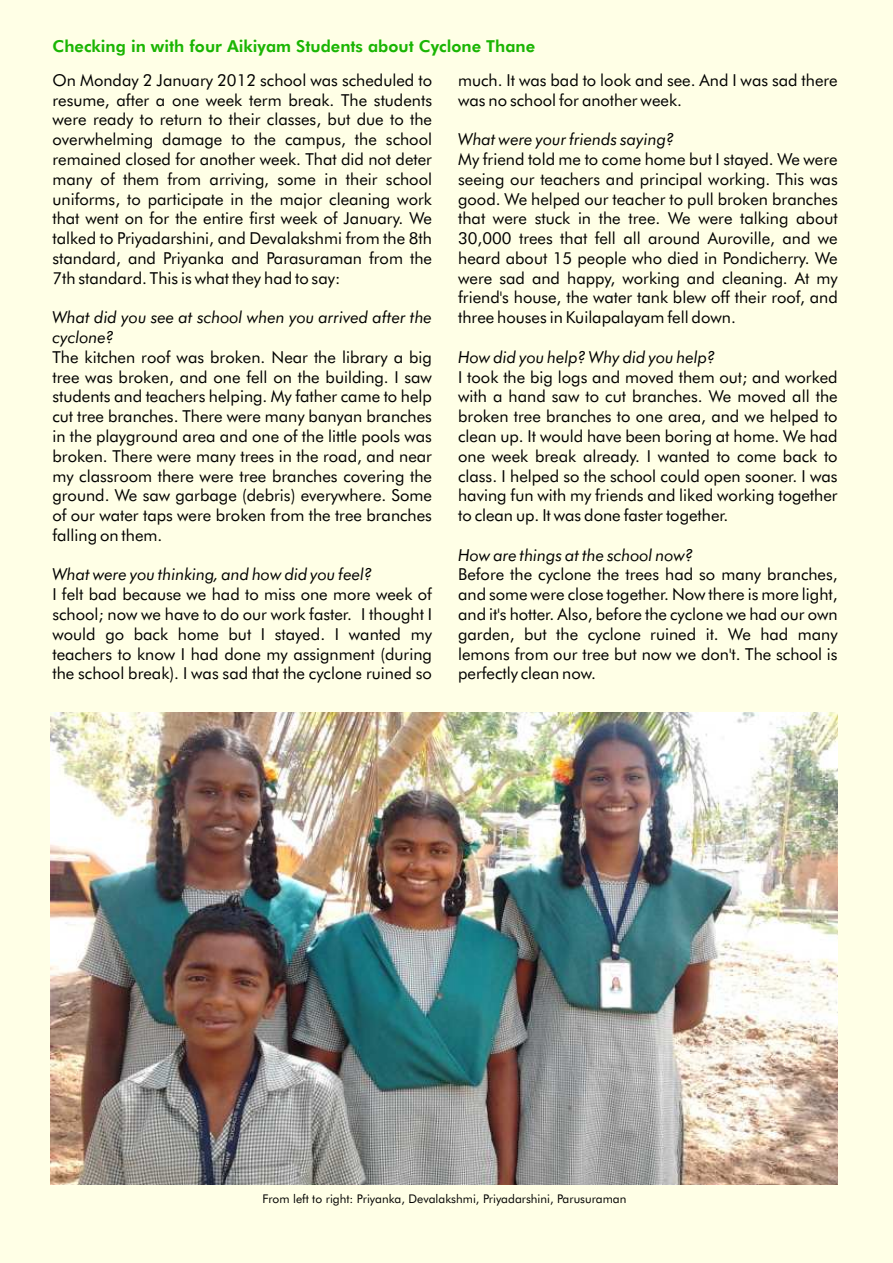
<style>
.page{position:relative;width:893px;height:1263px;background:#ffffe6}
.page>*{position:absolute;margin:0;border:0;box-sizing:border-box;transform-origin:0 0}
.t1{font:16.5px/19.8px "Futura BT";color:#000}
.t2{font:italic 16.5px "Futura BT";color:#000}
.t3{font:800 16.5px "Futura BT";color:#1ab503}
.t4{font:12px "Futura BT";color:#000}
</style>
<div class="page">
<img style="left:50px;top:713px;width:788px;height:472px">
<p class="t3" style="left:52px;top:40px;width:484px">Checking in with four Aikiyam Students about Cyclone Thane</p>
<p class="t1" style="left:52px;top:72px;width:381px">On Monday 2 January 2012 school was scheduled to</p>
<p class="t1" style="left:458px;top:72px;width:381px">much. It was bad to look and see. And I was sad there</p>
<p class="t1" style="left:52px;top:91px;width:381px">resume, after a one week term break. The students</p>
<p class="t1" style="left:458px;top:91px;width:225px">was no school for another week.</p>
<p class="t1" style="left:52px;top:111px;width:381px">were ready to return to their classes, but due to the overwhelming damage to the campus, the school</p>
<p class="t2" style="left:458px;top:133px;width:218px">What were your friends saying?</p>
<p class="t1" style="left:52px;top:151px;width:381px">remained closed for another week. That did not deter</p>
<p class="t1" style="left:458px;top:151px;width:381px">My friend told me to come home but I stayed. We were</p>
<p class="t1" style="left:52px;top:171px;width:381px">many of them from arriving, some in their school</p>
<p class="t1" style="left:458px;top:171px;width:381px">seeing our teachers and principal working. This was</p>
<p class="t1" style="left:52px;top:190px;width:381px">uniforms, to participate in the major cleaning work</p>
<p class="t1" style="left:458px;top:190px;width:381px">good. We helped our teacher to pull broken branches</p>
<p class="t1" style="left:52px;top:210px;width:381px">that went on for the entire first week of January. We</p>
<p class="t1" style="left:458px;top:210px;width:381px">that were stuck in the tree. We were talking about</p>
<p class="t1" style="left:52px;top:230px;width:381px">talked to Priyadarshini, and Devalakshmi from the 8th</p>
<p class="t1" style="left:458px;top:230px;width:381px">30,000 trees that fell all around Auroville, and we</p>
<p class="t1" style="left:52px;top:250px;width:381px">standard, and Priyanka and Parasuraman from the</p>
<p class="t1" style="left:458px;top:250px;width:381px">heard about 15 people who died in Pondicherry. We</p>
<p class="t1" style="left:52px;top:269px;width:289px">7th standard. This is what they had to say:</p>
<p class="t1" style="left:458px;top:269px;width:381px">were sad and happy, working and cleaning. At my friend's house, the water tank blew off their roof, and</p>
<p class="t2" style="left:52px;top:311px;width:381px">What did you see at school when you arrived after the</p>
<p class="t1" style="left:458px;top:309px;width:279px">three houses in Kuilapalayam fell down.</p>
<p class="t2" style="left:52px;top:330px;width:63px">cyclone?</p>
<p class="t1" style="left:52px;top:349px;width:381px">The kitchen roof was broken. Near the library a big</p>
<p class="t2" style="left:458px;top:350px;width:259px">How did you help? Why did you help?</p>
<p class="t1" style="left:52px;top:368px;width:381px">tree was broken, and one fell on the building. I saw</p>
<p class="t1" style="left:458px;top:368px;width:381px">I took the big logs and moved them out; and worked</p>
<p class="t1" style="left:52px;top:388px;width:381px">students and teachers helping. My father came to help</p>
<p class="t1" style="left:458px;top:388px;width:381px">with a hand saw to cut branches. We moved all the</p>
<p class="t1" style="left:52px;top:408px;width:381px">cut tree branches. There were many banyan branches</p>
<p class="t1" style="left:458px;top:408px;width:381px">broken tree branches to one area, and we helped to</p>
<p class="t1" style="left:52px;top:428px;width:381px">in the playground area and one of the little pools was</p>
<p class="t1" style="left:458px;top:428px;width:381px">clean up. It would have been boring at home. We had</p>
<p class="t1" style="left:52px;top:447px;width:381px">broken. There were many trees in the road, and near</p>
<p class="t1" style="left:458px;top:447px;width:381px">one week break already. I wanted to come back to</p>
<p class="t1" style="left:52px;top:467px;width:381px">my classroom there were tree branches covering the</p>
<p class="t1" style="left:458px;top:467px;width:381px">class. I helped so the school could open sooner. I was</p>
<p class="t1" style="left:52px;top:487px;width:381px">ground. We saw garbage (debris) everywhere. Some</p>
<p class="t1" style="left:458px;top:487px;width:381px">having fun with my friends and liked working together</p>
<p class="t1" style="left:52px;top:507px;width:381px">of our water taps were broken from the tree branches</p>
<p class="t1" style="left:458px;top:507px;width:272px">to clean up. It was done faster together.</p>
<p class="t1" style="left:52px;top:527px;width:111px">falling on them.</p>
<p class="t2" style="left:458px;top:548px;width:237px">How are things at the school now?</p>
<p class="t2" style="left:52px;top:568px;width:321px">What were you thinking, and how did you feel?</p>
<p class="t1" style="left:458px;top:566px;width:381px">Before the cyclone the trees had so many branches,</p>
<p class="t1" style="left:52px;top:586px;width:381px">I felt bad because we had to miss one more week of</p>
<p class="t1" style="left:458px;top:586px;width:381px">and some were close together. Now there is more light,</p>
<p class="t1" style="left:52px;top:606px;width:381px">school; now we have to do our work faster. I thought I</p>
<p class="t1" style="left:458px;top:606px;width:381px">and it's hotter. Also, before the cyclone we had our own</p>
<p class="t1" style="left:52px;top:625px;width:381px">would go back home but I stayed. I wanted my</p>
<p class="t1" style="left:458px;top:625px;width:381px">garden, but the cyclone ruined it. We had many</p>
<p class="t1" style="left:52px;top:645px;width:381px">teachers to know I had done my assignment (during</p>
<p class="t1" style="left:458px;top:645px;width:381px">lemons from our tree but now we don't. The school is</p>
<p class="t1" style="left:52px;top:665px;width:381px">the school break). I was sad that the cyclone ruined so</p>
<p class="t1" style="left:458px;top:665px;width:139px">perfectly clean now.</p>
<p class="t4" style="left:262px;top:1194px;width:365px">From left to right: Priyanka, Devalakshmi, Priyadarshini, Parusuraman</p>
</div>
